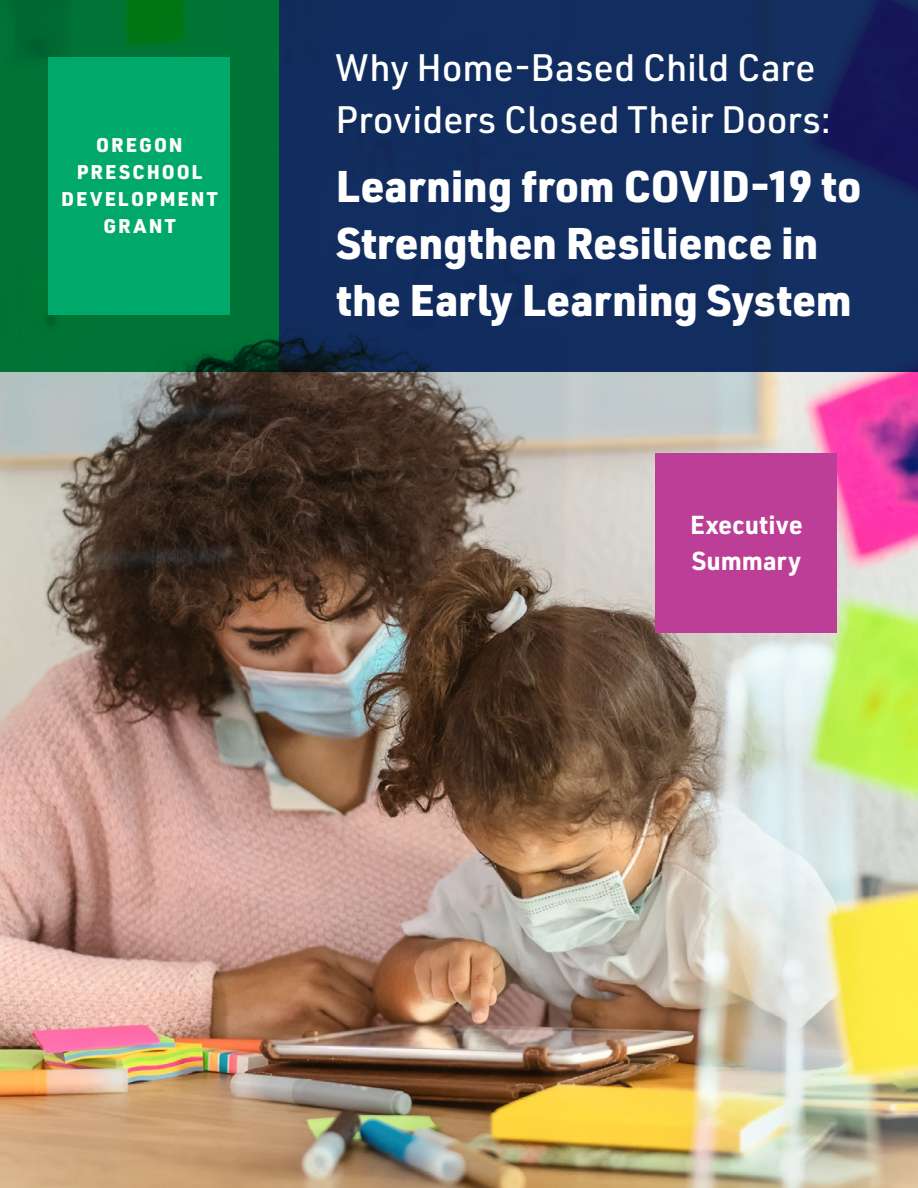
<style>
.page{position:relative;width:918px;height:1188px;background:#fff}
.page>*{position:absolute;margin:0;border:0;box-sizing:border-box;transform-origin:0 0}
.p_title{font:900 43.5px/57px "URWDIN";letter-spacing:-.005em;color:#fff}
.p_subtitle{font:500 37.5px/52.5px "URWDIN";letter-spacing:-.005em;color:#fff}
.p_title-2{font:700 25.5px/36px "URWDIN";letter-spacing:.005em;color:#fff}
.p_subhead{font:900 19.5px/27px "URWDIN";letter-spacing:.105em;color:#fff;text-align:center}
</style>
<div class="page">
<img style="left:0;top:372px;width:918px;height:816px">
<div style="left:279px;top:0;width:639px;height:372px;background:#122d5f"></div>
<svg style="left:0;top:0;width:279px;height:372px;background:#007032"></svg>
<div style="left:49px;top:57px;width:181px;height:258px;background:#00a869"></div>
<div style="left:656px;top:453px;width:181px;height:180px;background:#bd3e96"></div>
<p class="p_subhead" style="left:61px;top:131px;width:158px">OREGON<br>PRESCHOOL<br>DEVELOPMENT<br>GRANT</p>
<p class="p_subtitle" style="left:335px;top:40px;width:498px">Why Home-Based Child Care<br>Providers Closed Their Doors:</p>
<p class="p_title" style="left:336px;top:156px;width:527px">Learning from COVID-19 to<br>Strengthen Resilience in the Early Learning System</p>
<p class="p_title-2" style="left:690px;top:506px;width:114px">Executive<br>Summary</p>
</div>
